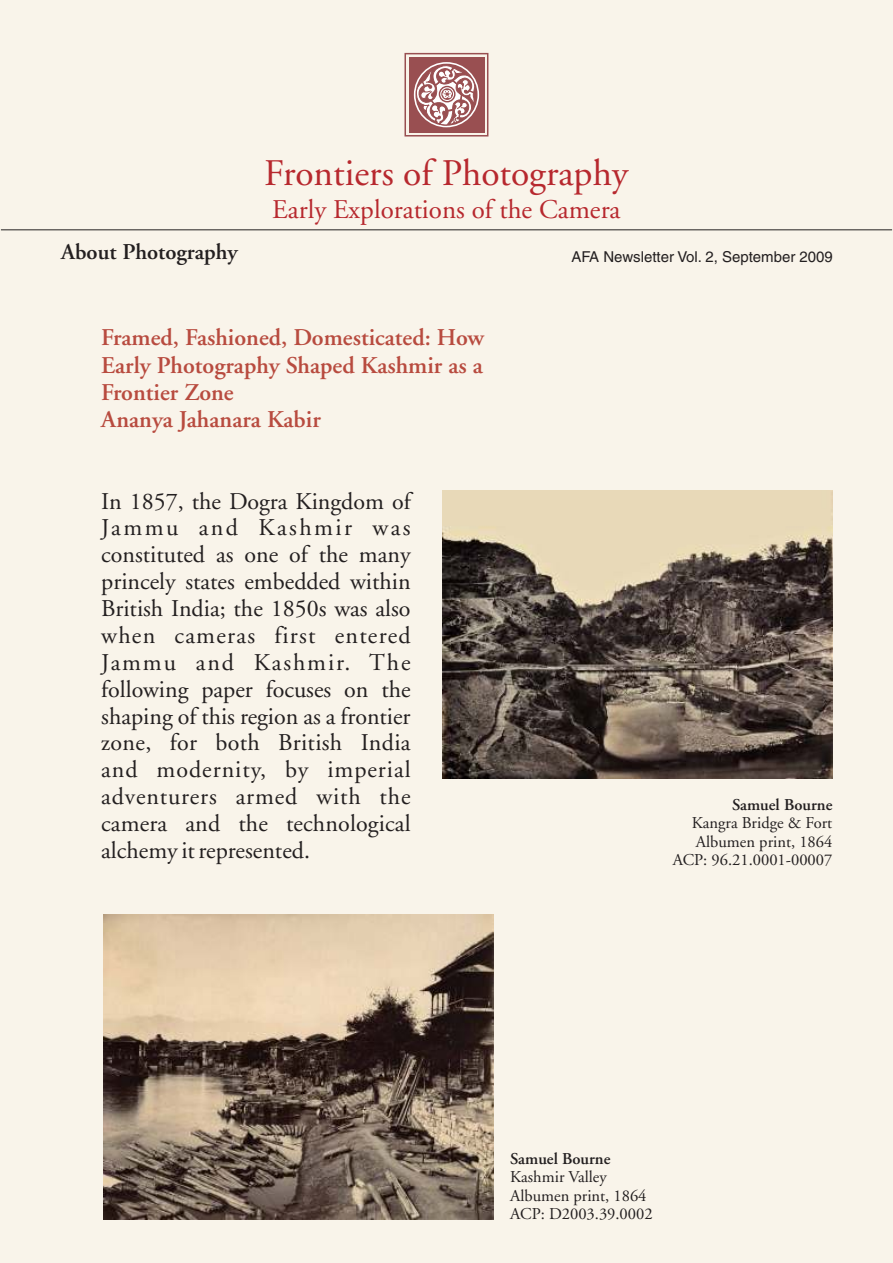
<style>
.page{position:relative;width:893px;height:1263px;background:#f9f4ea}
.page>*{position:absolute;margin:0;border:0;box-sizing:border-box;transform-origin:0 0}
.t1{font:37.5px "Adobe Garamond";color:#b7282e}
.t2{font:27px "Adobe Garamond";color:#b7282e}
.t3{font:24px/26.8px "Adobe Garamond";letter-spacing:.005em;color:#231f20;text-align:justify}
.t4{font:600 24px/27.3px "Adobe Garamond";color:#b84b3f}
.t5{font:600 22.5px "Adobe Garamond";color:#231f20}
.t6{font:16.5px/18.5px "Adobe Garamond";color:#231f20;text-align:right}
.t7{font:600 16.5px "Adobe Garamond";color:#231f20}
.t8{font:15px "Helvetica";color:#231f20}
</style>
<div class="page">
<hr style="left:1px;top:230px;width:891px;height:1px;background:#231f20">
<div style="left:409px;top:57px;width:75px;height:75px;background:#994f51"></div>
<svg style="left:416px;top:62px;width:61px;height:64px"></svg>
<div style="left:404px;top:53px;width:84px;height:84px;border:2px solid #994f51"></div>
<img style="left:103px;top:915px;width:390px;height:304px">
<img style="left:442px;top:491px;width:390px;height:287px">
<h1 class="t1" style="left:264px;top:157px;width:366px">Frontiers of Photography</h1>
<p class="t2" style="left:272px;top:198px;width:350px">Early Explorations of the Camera</p>
<p class="t5" style="left:61px;top:243px;width:178px">About Photography</p>
<p class="t8" style="left:571px;top:250px;width:263px">AFA Newsletter Vol. 2, September 2009</p>
<p class="t4" style="left:101px;top:326px;width:384px">Framed, Fashioned, Domesticated: How<br>Early Photography Shaped Kashmir as a<br>Frontier Zone<br>Ananya Jahanara Kabir</p>
<p class="t3" style="left:101px;top:489px;width:311px">In 1857, the Dogra Kingdom of Jammu and Kashmir was constituted as one of the many princely states embedded within British India; the 1850s was also when cameras first entered Jammu and Kashmir. The following paper focuses on the shaping of this region as a frontier zone, for both British India and modernity, by imperial adventurers armed with the camera and the technological alchemy it represented.</p>
<p class="t7" style="left:732px;top:797px;width:102px">Samuel Bourne</p>
<p class="t6" style="left:673px;top:815px;width:161px">Kangra Bridge &amp; Fort<br>Albumen print, 1864<br>ACP: 96.21.0001-00007</p>
<p class="t7" style="left:510px;top:1152px;width:102px">Samuel Bourne</p>
<p class="t6" style="left:510px;top:1169px;width:144px;text-align:left">Kashmir Valley<br>Albumen print, 1864<br>ACP: D2003.39.0002</p>
</div>
